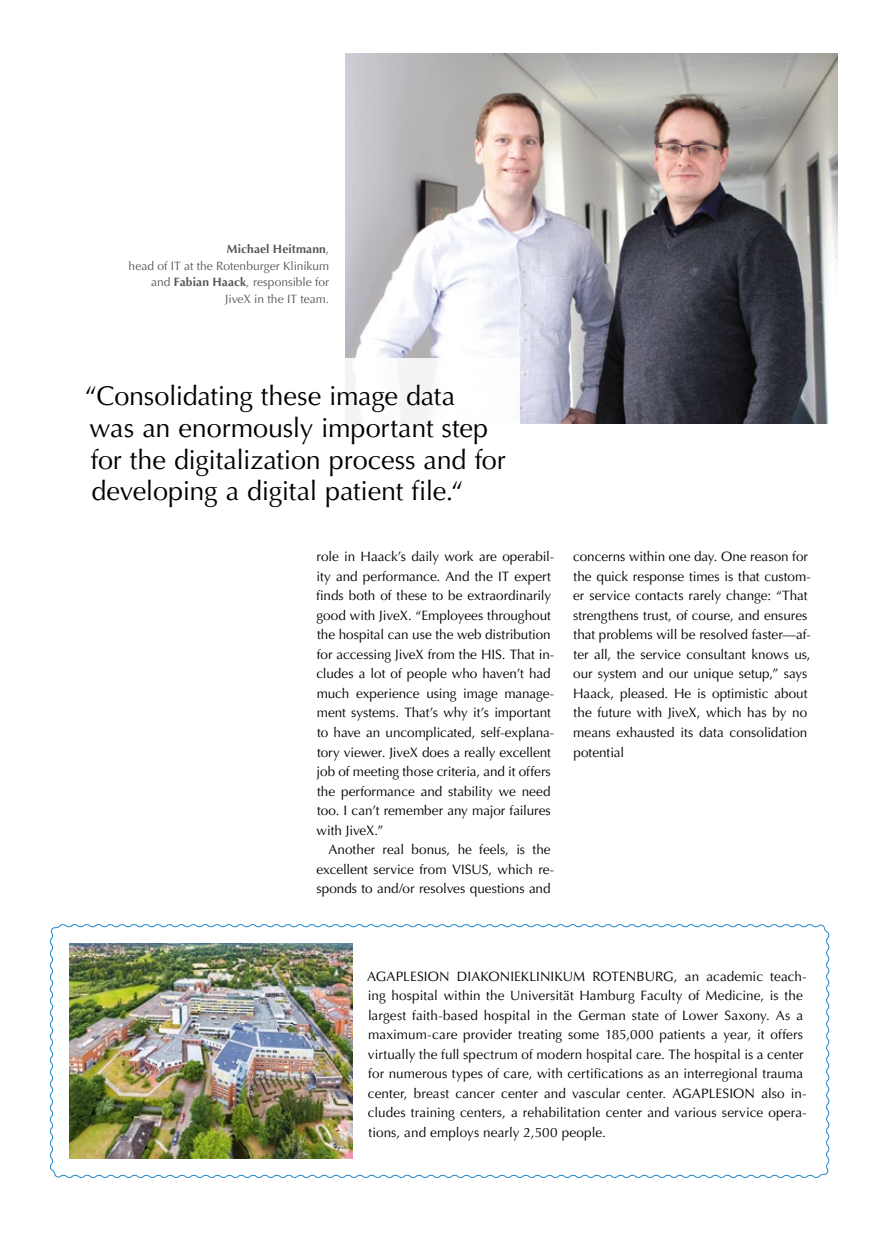
<style>
.page{position:relative;width:893px;height:1234px;background:#fff}
.page>*{position:absolute;margin:0;border:0;box-sizing:border-box;transform-origin:0 0}
.t1{font:27px/31.5px "Optima LT";letter-spacing:-.01em;color:#000}
.t2{font:13.5px/19.5px "Optima LT";color:#000}
.t3{font:12px/16.5px "Optima LT";color:#575756;text-align:right}
.s1{font-weight:700}
</style>
<div class="page">
<img style="left:346px;top:53px;width:492px;height:371px">
<div style="left:60px;top:358px;width:460px;height:153px;background:#fff"></div>
<svg style="left:49px;top:924px;width:781px;height:254px"></svg>
<img style="left:69px;top:943px;width:284px;height:215px">
<p class="t3" style="left:129px;top:241px;width:202px"><span class="s1">Michael Heitmann</span>,<br>head of IT at the Rotenburger Klinikum and <span class="s1">Fabian Haack</span>, responsible for<br>JiveX in the IT team.</p>
<h1 class="t1" style="left:85px;top:381px;width:422px">“Consolidating these image data was an enormously important step for the digitalization process and for developing a digital patient file.“</h1>
<p class="t2" style="left:316px;top:547px;width:240px">role in Haack’s daily work are operabil&shy;ity and performance. And the IT expert finds both of these to be extraordinarily good with JiveX. “Employees throughout the hospital can use the web distribution for accessing JiveX from the HIS. That in&shy;cludes a lot of people who haven’t had much experience using image manage&shy;ment systems. That’s why it’s important to have an uncomplicated, self-explana&shy;tory viewer. JiveX does a really excellent job of meeting those criteria, and it offers the performance and stability we need too. I can’t remember any major failures with JiveX.”</p>
<p class="t2" style="left:317px;top:839px;width:239px;text-indent:12px">Another real bonus, he feels, is the excellent service from VISUS, which re&shy;sponds to and/or resolves questions and</p>
<p class="t2" style="left:573px;top:547px;width:239px">concerns within one day. One reason for the quick response times is that custom&shy;er service contacts rarely change: “That strengthens trust, of course, and ensures that problems will be resolved faster—af&shy;ter all, the service consultant knows us, our system and our unique setup,” says Haack, pleased. He is optimistic about the future with JiveX, which has by no means exhausted its data consolidation potential</p>
<p class="t2" style="left:367px;top:966px;width:441px">AGAPLESION DIAKONIEKLINIKUM ROTENBURG, an academic teach&shy;ing hospital within the Universität Hamburg Faculty of Medicine, is the largest faith-based hospital in the German state of Lower Saxony. As a maximum-care provider treating some 185,000 patients a year, it offers virtually the full spectrum of modern hospital care. The hospital is a center for numerous types of care, with certifications as an interregional trauma center, breast cancer center and vascular center. AGAPLESION also in&shy;cludes training centers, a rehabilitation center and various service opera&shy;tions, and employs nearly 2,500 people.</p>
</div>
